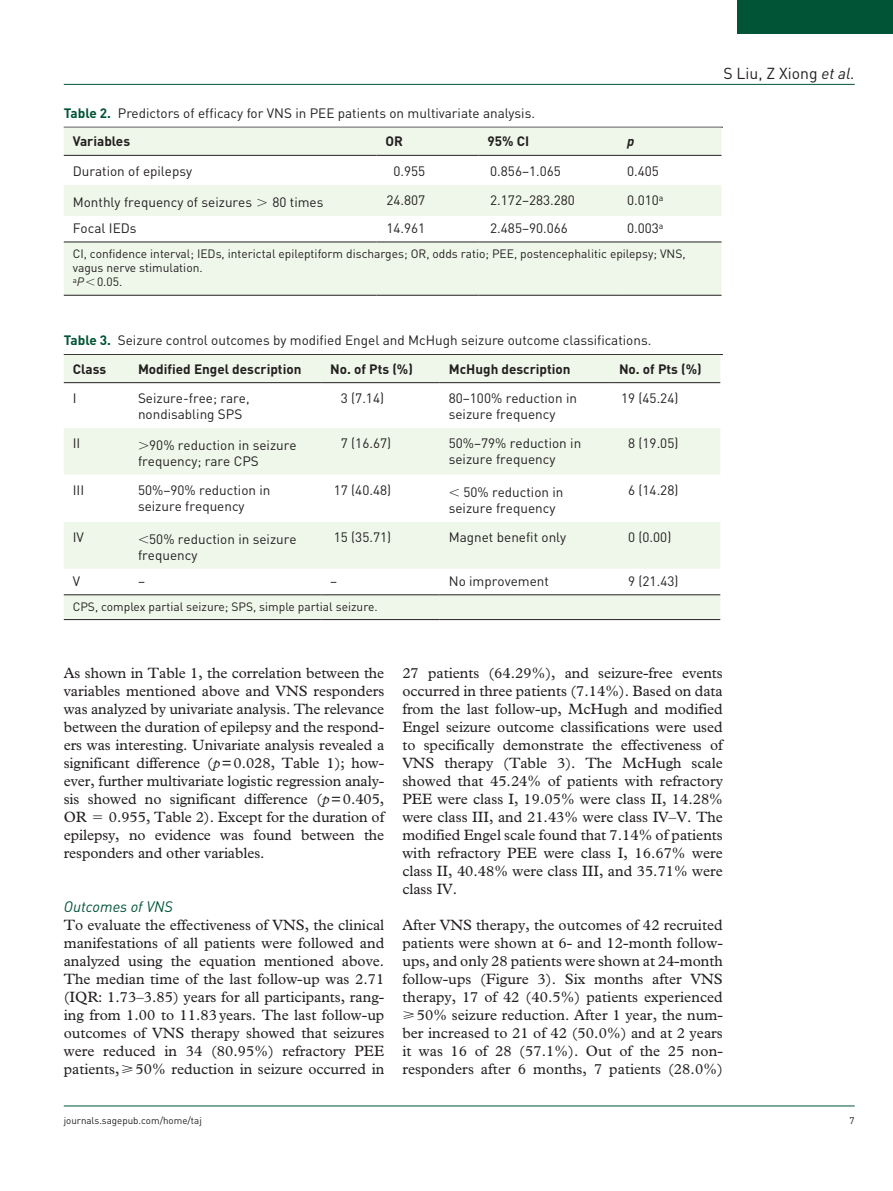
<style>
.page{position:relative;width:893px;height:1191px;background:#fff}
.page>*{position:absolute;margin:0;border:0;box-sizing:border-box;transform-origin:0 0}
.t1{font:15.75px "DIN";color:#231f20}
.t2{font:15px/18px "Plantin Std";color:#231f20;text-align:justify}
.t3{font:italic 15px "DIN";color:#015436}
.t4{font:13.5px/15.8px "DIN";color:#231f20}
.t5{font:700 13.5px "DIN";color:#231f20}
.t6{font:italic 700 13.5px "DIN";color:#231f20}
.t7{font:12px/14.2px "DIN";color:#231f20}
.t8{font:9.75px "DIN";color:#231f20}
.s1{font-weight:700;color:#015436}
.s2{font-weight:700}
.s3{font-style:italic}
</style>
<div class="page">
<hr style="left:64px;top:84px;width:791px;height:1px;background:#015436">
<hr style="left:64px;top:1105px;width:791px;height:1px;background:#015436">
<div style="left:738px;top:0;width:155px;height:34px;background:#015436"></div>
<hr style="left:64px;top:127px;width:659px;height:1px;background:#231f20">
<div style="left:64px;top:128px;width:658px;height:167px;background:#eff7ea"></div>
<svg style="left:64px;top:156px;width:658px;height:86px"></svg>
<hr style="left:64px;top:155px;width:312px;height:1px;background:#231f20">
<hr style="left:376px;top:155px;width:102px;height:1px;background:#231f20">
<hr style="left:478px;top:155px;width:140px;height:1px;background:#231f20">
<hr style="left:618px;top:155px;width:104px;height:1px;background:#231f20">
<hr style="left:64px;top:242px;width:312px;height:1px;background:#231f20">
<hr style="left:376px;top:242px;width:102px;height:1px;background:#231f20">
<hr style="left:478px;top:242px;width:140px;height:1px;background:#231f20">
<hr style="left:618px;top:242px;width:104px;height:1px;background:#231f20">
<hr style="left:64px;top:295px;width:312px;height:1px;background:#231f20">
<hr style="left:376px;top:295px;width:102px;height:1px;background:#231f20">
<hr style="left:478px;top:295px;width:140px;height:1px;background:#231f20">
<hr style="left:618px;top:295px;width:104px;height:1px;background:#231f20">
<hr style="left:64px;top:354px;width:659px;height:1px;background:#231f20">
<div style="left:64px;top:355px;width:656px;height:264px;background:#eff7ea"></div>
<svg style="left:64px;top:383px;width:656px;height:211px"></svg>
<hr style="left:64px;top:382px;width:65px;height:1px;background:#231f20">
<hr style="left:129px;top:382px;width:192px;height:1px;background:#231f20">
<hr style="left:321px;top:382px;width:119px;height:1px;background:#231f20">
<hr style="left:440px;top:382px;width:170px;height:1px;background:#231f20">
<hr style="left:610px;top:382px;width:110px;height:1px;background:#231f20">
<hr style="left:64px;top:594px;width:65px;height:1px;background:#231f20">
<hr style="left:129px;top:594px;width:192px;height:1px;background:#231f20">
<hr style="left:321px;top:594px;width:119px;height:1px;background:#231f20">
<hr style="left:440px;top:594px;width:170px;height:1px;background:#231f20">
<hr style="left:610px;top:594px;width:110px;height:1px;background:#231f20">
<hr style="left:64px;top:619px;width:65px;height:1px;background:#231f20">
<hr style="left:129px;top:619px;width:192px;height:1px;background:#231f20">
<hr style="left:321px;top:619px;width:119px;height:1px;background:#231f20">
<hr style="left:440px;top:619px;width:170px;height:1px;background:#231f20">
<hr style="left:610px;top:619px;width:110px;height:1px;background:#231f20">
<svg style="left:258px;top:199px;width:9px;height:7px"></svg>
<svg style="left:87px;top:279px;width:8px;height:7px"></svg>
<svg style="left:139px;top:442px;width:9px;height:7px"></svg>
<svg style="left:450px;top:489px;width:9px;height:7px"></svg>
<svg style="left:139px;top:536px;width:9px;height:7px"></svg>
<p class="t4" style="left:73px;top:98px;width:464px;line-height:28.5px;text-indent:-9px"><span class="s1">Table 2.</span> Predictors of efficacy for VNS in PEE patients on multivariate analysis.<br><span class="s2">Variables</span></p>
<p class="t5" style="left:385px;top:133px;width:19px">OR</p>
<p class="t5" style="left:487px;top:133px;width:43px">95% CI</p>
<p class="t6" style="left:627px;top:133px;width:9px">p</p>
<p class="t4" style="left:73px;top:163px;width:121px">Duration of epilepsy</p>
<p class="t4" style="left:393px;top:163px;width:33px">0.955</p>
<p class="t4" style="left:490px;top:163px;width:72px">0.856–1.065</p>
<p class="t4" style="left:627px;top:163px;width:33px">0.405</p>
<p class="t4" style="left:73px;top:194px;width:181px">Monthly frequency of seizures</p>
<p class="t4" style="left:272px;top:194px;width:53px">80 times</p>
<p class="t4" style="left:386px;top:192px;width:40px">24.807</p>
<p class="t4" style="left:490px;top:192px;width:86px">2.172–283.280</p>
<p class="t4" style="left:627px;top:192px;width:38px">0.010<sup>a</sup></p>
<p class="t4" style="left:73px;top:220px;width:65px">Focal IEDs</p>
<p class="t4" style="left:386px;top:220px;width:40px">14.961</p>
<p class="t4" style="left:490px;top:220px;width:79px">2.485–90.066</p>
<p class="t4" style="left:627px;top:220px;width:38px">0.003<sup>a</sup></p>
<p class="t7" style="left:73px;top:246px;width:614px">CI, confidence interval; IEDs, interictal epileptiform discharges; OR, odds ratio; PEE, postencephalitic epilepsy; VNS, vagus nerve stimulation.<br><sup>a</sup><span class="s3">P</span> 0.05.</p>
<p class="t4" style="left:73px;top:326px;width:580px;line-height:28.5px;text-indent:-9px"><span class="s1">Table 3.</span> Seizure control outcomes by modified Engel and McHugh seizure outcome classifications.<br><span class="s2">Class</span></p>
<p class="t5" style="left:138px;top:360px;width:165px">Modified Engel description</p>
<p class="t5" style="left:330px;top:360px;width:84px">No. of Pts (%)</p>
<p class="t5" style="left:449px;top:360px;width:123px">McHugh description</p>
<p class="t5" style="left:619px;top:360px;width:84px">No. of Pts (%)</p>
<p class="t4" style="left:73px;top:390px;width:5px">I</p>
<p class="t4" style="left:138px;top:390px;width:113px">Seizure-free; rare, nondisabling SPS</p>
<p class="t4" style="left:341px;top:390px;width:45px">3 (7.14)</p>
<p class="t4" style="left:449px;top:390px;width:130px">80–100% reduction in seizure frequency</p>
<p class="t4" style="left:621px;top:390px;width:59px">19 (45.24)</p>
<p class="t4" style="left:73px;top:435px;width:9px">II</p>
<p class="t4" style="left:138px;top:437px;width:160px;text-indent:11px">90% reduction in seizure frequency; rare CPS</p>
<p class="t4" style="left:341px;top:435px;width:52px">7 (16.67)</p>
<p class="t4" style="left:449px;top:435px;width:134px">50%–79% reduction in seizure frequency</p>
<p class="t4" style="left:628px;top:435px;width:52px">8 (19.05)</p>
<p class="t4" style="left:73px;top:482px;width:13px">III</p>
<p class="t4" style="left:138px;top:482px;width:134px">50%–90% reduction in seizure frequency</p>
<p class="t4" style="left:334px;top:482px;width:59px">17 (40.48)</p>
<p class="t4" style="left:449px;top:484px;width:116px;text-indent:15px">50% reduction in seizure frequency</p>
<p class="t4" style="left:628px;top:482px;width:52px">6 (14.28)</p>
<p class="t4" style="left:73px;top:529px;width:13px">IV</p>
<p class="t4" style="left:138px;top:531px;width:160px;text-indent:11px">50% reduction in seizure frequency</p>
<p class="t4" style="left:334px;top:529px;width:59px">15 (35.71)</p>
<p class="t4" style="left:449px;top:529px;width:119px">Magnet benefit only</p>
<p class="t4" style="left:628px;top:529px;width:45px">0 (0.00)</p>
<p class="t4" style="left:73px;top:573px;width:9px">V</p>
<p class="t4" style="left:138px;top:573px;width:9px">–</p>
<p class="t4" style="left:330px;top:573px;width:9px">–</p>
<p class="t4" style="left:449px;top:573px;width:102px">No improvement</p>
<p class="t4" style="left:628px;top:573px;width:52px">9 (21.43)</p>
<p class="t7" style="left:73px;top:599px;width:306px">CPS, complex partial seizure; SPS, simple partial seizure.</p>
<p class="t1" style="left:723px;top:63px;width:133px">S Liu, Z Xiong <span class="s3">et al.</span></p>
<p class="t2" style="left:64px;top:664px;width:322px">As shown in Table 1, the correlation between the variables mentioned above and VNS responders was analyzed by univariate analysis. The relevance between the duration of epilepsy and the respond&shy;ers was interesting. Univariate analysis revealed a significant difference (<span class="s3">p</span>=0.028, Table 1); how&shy;ever, further multivariate logistic regression analy&shy;sis showed no significant difference (<span class="s3">p</span>=0.405, OR</p>
<p class="t2" style="left:64px;top:808px;width:322px;text-indent:45px">0.955, Table 2). Except for the duration of epilepsy, no evidence was found between the responders and other variables.</p>
<p class="t3" style="left:64px;top:897px;width:111px">Outcomes of VNS</p>
<p class="t2" style="left:64px;top:916px;width:322px">To evaluate the effectiveness of VNS, the clinical manifestations of all patients were followed and analyzed using the equation mentioned above.<br>The median time of the last follow-up was 2.71 (IQR: 1.73–3.85) years for all participants, rang&shy;ing from 1.00 to 11.83years. The last follow-up outcomes of VNS therapy showed that seizures were reduced in 34 (80.95%) refractory PEE patients,⩾50% reduction in seizure occurred in</p>
<p class="t2" style="left:402px;top:664px;width:322px">27 patients (64.29%), and seizure-free events occurred in three patients (7.14%). Based on data from the last follow-up, McHugh and modified Engel seizure outcome classifications were used to specifically demonstrate the effectiveness of VNS therapy (Table 3). The McHugh scale showed that 45.24% of patients with refractory PEE were class I, 19.05% were class II, 14.28% were class III, and 21.43% were class IV–V. The modified Engel scale found that 7.14% of patients with refractory PEE were class I, 16.67% were class II, 40.48% were class III, and 35.71% were class IV.</p>
<p class="t2" style="left:402px;top:916px;width:322px">After VNS therapy, the outcomes of 42 recruited patients were shown at 6- and 12-month follow&shy;ups, and only 28 patients were shown at 24-month follow-ups (Figure 3). Six months after VNS therapy, 17 of 42 (40.5%) patients experienced ⩾50% seizure reduction. After 1 year, the num&shy;ber increased to 21 of 42 (50.0%) and at 2 years it was 16 of 28 (57.1%). Out of the 25 non&shy;responders after 6 months, 7 patients (28.0%)</p>
<p class="t8" style="left:64px;top:1114px;width:140px">journals.sagepub.com/home/taj</p>
<p class="t8" style="left:850px;top:1114px;width:7px">7</p>
</div>
